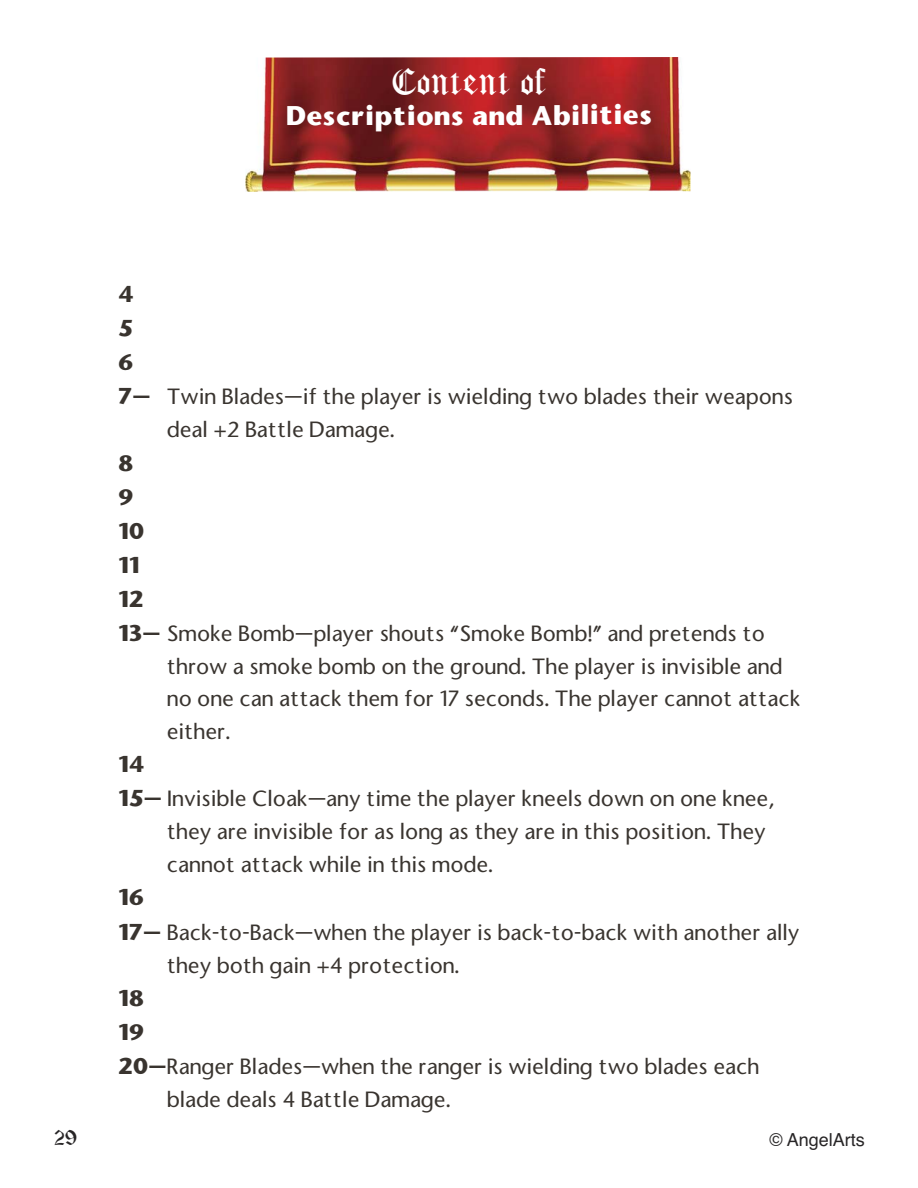
<style>
.page{position:relative;width:918px;height:1188px;background:#fff}
.page>*{position:absolute;margin:0;border:0;box-sizing:border-box;transform-origin:0 0}
.t1{font:32.4px "Castle Font";color:#fff}
.t2{font:700 25.35px "Stone Sans";color:#fff}
.t3{font:500 21px "Stone Sans";color:#39342f}
.t4{font:700 21px "Stone Sans";color:#39342f}
.t5{font:18px "Helvetica";color:#272526}
.t6{font:18px "Castle Font";color:#272526}
.s1{font-weight:700}
</style>
<div class="page">
<img style="left:245px;top:57px;width:445px;height:135px">
<h1 class="t1" style="left:391px;top:65px;width:157px">CONTENT OF</h1>
<p class="t2" style="left:286px;top:101px;width:368px">Descriptions and Abilities</p>
<p class="t6" style="left:54px;top:1128px;width:25px">29</p>
<p class="t4" style="left:118px;top:282px;width:17px">4</p>
<p class="t4" style="left:118px;top:317px;width:17px">5</p>
<p class="t4" style="left:118px;top:351px;width:17px">6</p>
<p class="t3" style="left:118px;top:385px;width:676px"><span class="s1">7—</span> Twin Blades—if the player is wielding two blades their weapons</p>
<p class="t3" style="left:167px;top:418px;width:230px">deal +2 Battle Damage.</p>
<p class="t4" style="left:118px;top:451px;width:17px">8</p>
<p class="t4" style="left:118px;top:485px;width:17px">9</p>
<p class="t4" style="left:118px;top:519px;width:28px">10</p>
<p class="t4" style="left:118px;top:553px;width:23px">11</p>
<p class="t4" style="left:118px;top:587px;width:27px">12</p>
<p class="t3" style="left:118px;top:621px;width:648px"><span class="s1">13—</span> Smoke Bomb—player shouts “Smoke Bomb!” and pretends to</p>
<p class="t3" style="left:167px;top:654px;width:617px">throw a smoke bomb on the ground. The player is invisible and</p>
<p class="t3" style="left:167px;top:687px;width:635px">no one can attack them for 17 seconds. The player cannot attack</p>
<p class="t3" style="left:167px;top:719px;width:65px">either.</p>
<p class="t4" style="left:118px;top:753px;width:28px">14</p>
<p class="t3" style="left:118px;top:787px;width:658px"><span class="s1">15—</span> Invisible Cloak—any time the player kneels down on one knee,</p>
<p class="t3" style="left:167px;top:820px;width:600px">they are invisible for as long as they are in this position. They</p>
<p class="t3" style="left:167px;top:852px;width:328px">cannot attack while in this mode.</p>
<p class="t4" style="left:118px;top:886px;width:28px">16</p>
<p class="t3" style="left:118px;top:920px;width:683px"><span class="s1">17—</span> Back-to-Back—when the player is back-to-back with another ally</p>
<p class="t3" style="left:167px;top:953px;width:294px">they both gain +4 protection.</p>
<p class="t4" style="left:118px;top:987px;width:27px">18</p>
<p class="t4" style="left:118px;top:1021px;width:28px">19</p>
<p class="t3" style="left:118px;top:1055px;width:643px"><span class="s1">20—</span>Ranger Blades—when the ranger is wielding two blades each</p>
<p class="t3" style="left:167px;top:1088px;width:285px">blade deals 4 Battle Damage.</p>
<p class="t5" style="left:770px;top:1129px;width:97px">© AngelArts</p>
</div>
